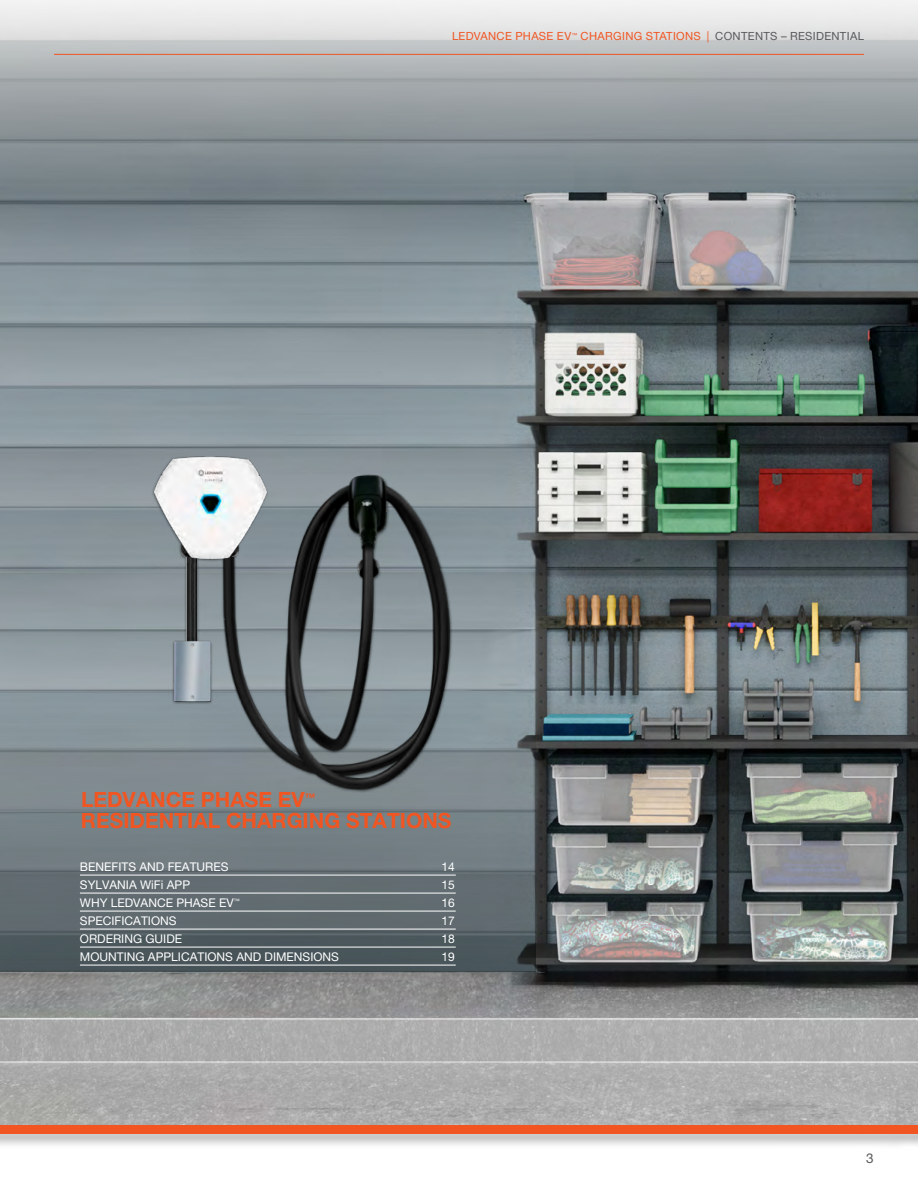
<style>
.page{position:relative;width:918px;height:1188px;background:#fff}
.page>*{position:absolute;margin:0;border:0;box-sizing:border-box;transform-origin:0 0}
.t1{font:700 21px/21px "Helvetica Neue LT Pro";color:#f05522}
.t2{font:13.5px "Helvetica Neue LT Pro";color:#58595b}
.t3{font:12px "Helvetica Neue LT Pro";color:#fff}
.t4{font:11.25px "Helvetica Neue LT Pro";letter-spacing:.03em;color:#f05522}
.s1{color:#58595b}
</style>
<div class="page">
<img style="left:0;top:235px;width:918px;height:889px">
<svg style="left:0;top:648px;width:536px;height:324px;background:#6d787d"></svg>
<svg style="left:0;top:0;width:918px;height:235px;background:#9fa6a9"></svg>
<div style="left:0;top:1124px;width:918px;height:25px;background:#000;opacity:.3"></div>
<div style="left:0;top:1125px;width:918px;height:9px;background:#f05522"></div>
<hr style="left:54px;top:54px;width:810px;height:1px;background:#f05522">
<div style="left:151px;top:456px;width:301px;height:338px;background:#000;opacity:.51"></div>
<img style="left:169px;top:565px;width:26px;height:72px">
<img style="left:219px;top:461px;width:290px;height:457px">
<img style="left:139px;top:433px;width:131px;height:132px">
<img style="left:163px;top:637px;width:50px;height:81px">
<hr style="left:80px;top:875px;width:376px;height:1px;background:#fff">
<hr style="left:80px;top:893px;width:376px;height:1px;background:#fff">
<hr style="left:80px;top:911px;width:376px;height:1px;background:#fff">
<hr style="left:80px;top:929px;width:376px;height:1px;background:#fff">
<hr style="left:80px;top:947px;width:376px;height:1px;background:#fff">
<hr style="left:80px;top:965px;width:376px;height:1px;background:#fff">
<p class="t4" style="left:452px;top:30px;width:413px">LEDVANCE PHASE EV<sup>™</sup> CHARGING STATIONS | <span class="s1">CONTENTS – RESIDENTIAL</span></p>
<h1 class="t1" style="left:81px;top:789px;width:372px">LEDVANCE PHASE EV<sup>™<br></sup>RESIDENTIAL CHARGING STATIONS</h1>
<p class="t3" style="left:80px;top:859px;width:150px">BENEFITS AND FEATURES</p>
<p class="t3" style="left:442px;top:859px;width:15px">14</p>
<p class="t3" style="left:80px;top:877px;width:112px">SYLVANIA WiFi APP</p>
<p class="t3" style="left:442px;top:877px;width:15px">15</p>
<p class="t3" style="left:80px;top:895px;width:161px">WHY LEDVANCE PHASE EV<sup>™</sup></p>
<p class="t3" style="left:442px;top:895px;width:15px">16</p>
<p class="t3" style="left:80px;top:913px;width:98px">SPECIFICATIONS</p>
<p class="t3" style="left:442px;top:913px;width:15px">17</p>
<p class="t3" style="left:80px;top:931px;width:104px">ORDERING GUIDE</p>
<p class="t3" style="left:442px;top:931px;width:15px">18</p>
<p class="t3" style="left:80px;top:949px;width:261px">MOUNTING APPLICATIONS AND DIMENSIONS</p>
<p class="t3" style="left:442px;top:949px;width:15px">19</p>
<p class="t2" style="left:866px;top:1150px;width:9px">3</p>
</div>
